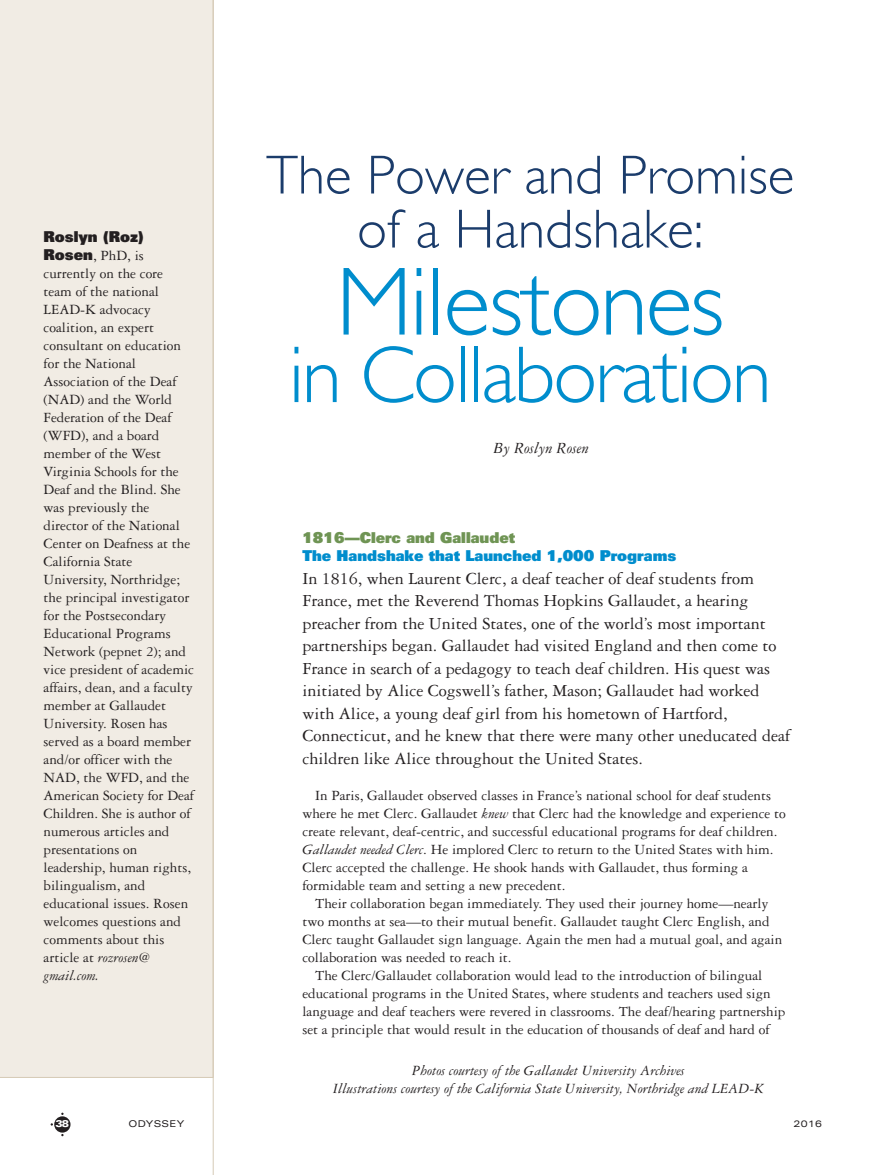
<style>
.page{position:relative;width:878px;height:1175px;background:#fff}
.page>*{position:absolute;margin:0;border:0;box-sizing:border-box;transform-origin:0 0}
.t1{font:300 97.5px "Gill Sans";letter-spacing:-.015em;color:#008dcd}
.t2{font:300 81px "Gill Sans";letter-spacing:-.025em;color:#008dcd}
.t3{font:300 55.2px/54px "Gill Sans";color:#1b3c6b;text-align:center}
.t4{font:18px/22.5px "Garamond Three";color:#231f20}
.t5{font:italic 16.5px "Garamond Three";color:#231f20}
.t6{font:15px/18px "Garamond Three";color:#231f20}
.t7{font:italic 15px/18px "Garamond Three";color:#231f20;text-align:center}
.t8{font:900 15px "Univers";color:#008dcd}
.t9{font:900 15px "Univers";color:#6f9454}
.t10{font:900 15px "Univers";color:#231f20}
.t11{font:900 expanded 9.75px "Univers";color:#fff}
.t12{font:expanded 9.3px "Univers";letter-spacing:.035em;color:#231f20}
.s1{font-family:"Univers";font-weight:900}
.s2{font-style:italic}
</style>
<div class="page">
<div style="left:0;top:0;width:213px;height:1077px;background:#f1ece4"></div>
<hr style="left:213px;top:0;width:1px;height:1174px;background:#d6cab6">
<div style="left:54px;top:1116px;width:16px;height:16px;background:#231f20;border-radius:50%"></div>
<p class="t10" style="left:44px;top:231px;width:102px">Roslyn (Roz)</p>
<p class="t6" style="left:44px;top:248px;width:152px"><span class="s1">Rosen</span>, PhD, is currently on the core team of the national<br>LEAD-K advocacy coalition, an expert consultant on education for the National<br>Association of the Deaf (NAD) and the World<br>Federation of the Deaf (WFD), and a board member of the West<br>Virginia Schools for the<br>Deaf and the Blind. She was previously the director of the National<br>Center on Deafness at the<br>California State<br>University, Northridge; the principal investigator for the Postsecondary<br>Educational Programs<br>Network (pepnet 2); and vice president of academic affairs, dean, and a faculty member at Gallaudet<br>University. Rosen has served as a board member and/or officer with the<br>NAD, the WFD, and the<br>American Society for Deaf<br>Children. She is author of numerous articles and presentations on leadership, human rights, bilingualism, and educational issues. Rosen welcomes questions and comments about this article at <span class="s2">rozrosen@ gmail.com.</span></p>
<h3 class="t3" style="left:266px;top:148px;width:529px">The Power and Promise of a Handshake:</h3>
<h1 class="t1" style="left:336px;top:247px;width:390px">Milestones</h1>
<h2 class="t2" style="left:289px;top:329px;width:484px">in Collaboration</h2>
<p class="t5" style="left:493px;top:442px;width:97px">By Roslyn Rosen</p>
<p class="t9" style="left:302px;top:532px;width:214px">1816—Clerc and Gallaudet</p>
<p class="t8" style="left:302px;top:550px;width:375px">The Handshake that Launched 1,000 Programs</p>
<p class="t4" style="left:302px;top:568px;width:489px">In 1816, when Laurent Clerc, a deaf teacher of deaf students from France, met the Reverend Thomas Hopkins Gallaudet, a hearing preacher from the United States, one of the world’s most important partnerships began. Gallaudet had visited England and then come to France in search of a pedagogy to teach deaf children. His quest was initiated by Alice Cogswell’s father, Mason; Gallaudet had worked with Alice, a young deaf girl from his hometown of Hartford, Connecticut, and he knew that there were many other uneducated deaf children like Alice throughout the United States.</p>
<p class="t6" style="left:302px;top:787px;width:485px;text-indent:13px">In Paris, Gallaudet observed classes in France’s national school for deaf students where he met Clerc. Gallaudet <span class="s2">knew</span> that Clerc had the knowledge and experience to create relevant, deaf-centric, and successful educational programs for deaf children.<br><span class="s2">Gallaudet needed Clerc</span>. He implored Clerc to return to the United States with him.<br>Clerc accepted the challenge. He shook hands with Gallaudet, thus forming a formidable team and setting a new precedent.</p>
<p class="t6" style="left:302px;top:895px;width:481px;text-indent:13px">Their collaboration began immediately. They used their journey home—nearly two months at sea—to their mutual benefit. Gallaudet taught Clerc English, and Clerc taught Gallaudet sign language. Again the men had a mutual goal, and again collaboration was needed to reach it.</p>
<p class="t6" style="left:302px;top:967px;width:484px;text-indent:13px">The Clerc/Gallaudet collaboration would lead to the introduction of bilingual educational programs in the United States, where students and teachers used sign language and deaf teachers were revered in classrooms. The deaf/hearing partnership set a principle that would result in the education of thousands of deaf and hard of</p>
<p class="t7" style="left:333px;top:1063px;width:432px">Photos courtesy of the Gallaudet University Archives<br>Illustrations courtesy of the California State University, Northridge and LEAD-K</p>
<p class="t11" style="left:56px;top:1120px;width:15px">38</p>
<p class="t12" style="left:128px;top:1120px;width:57px">ODYSSEY</p>
<p class="t12" style="left:793px;top:1120px;width:30px">2016</p>
</div>
